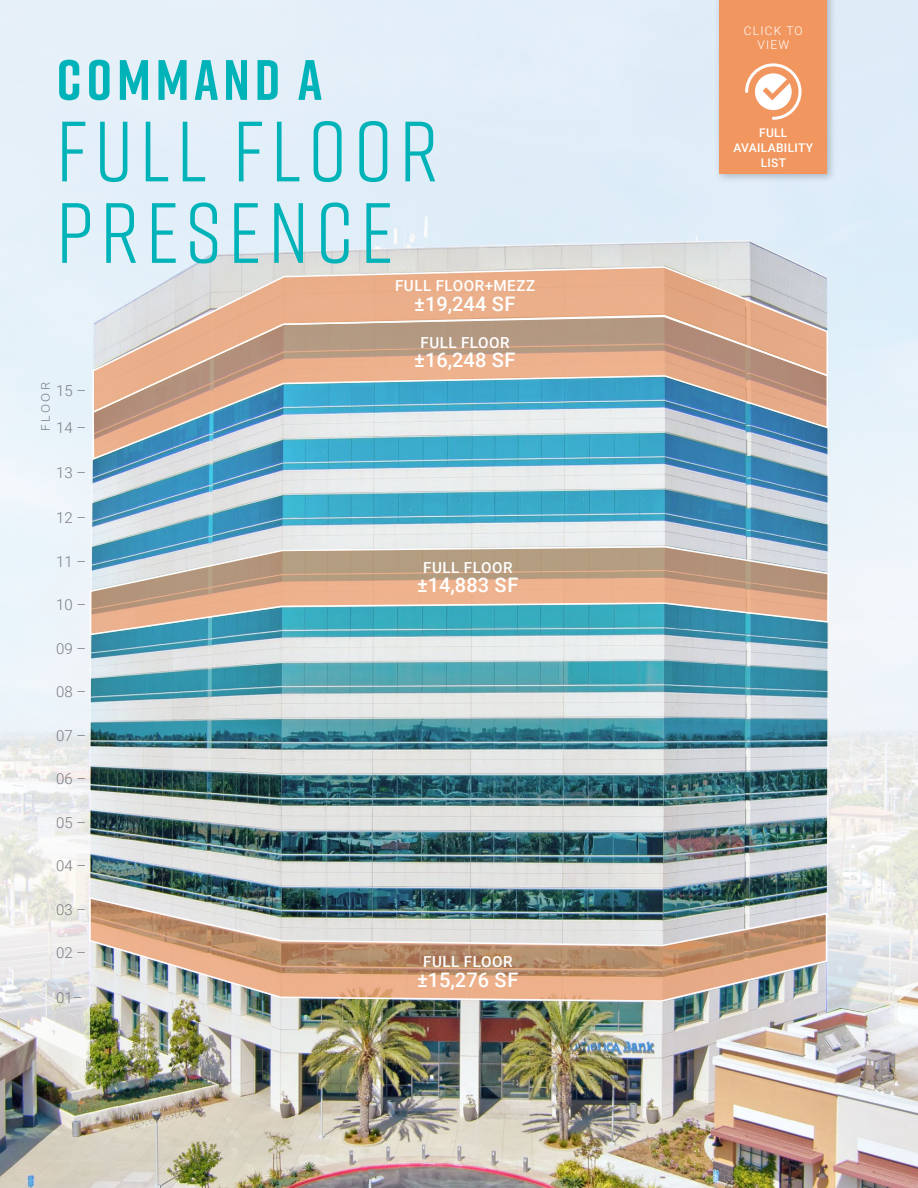
<style>
.page{position:relative;width:918px;height:1188px;background:#fff}
.page>*{position:absolute;margin:0;border:0;box-sizing:border-box;transform-origin:0 0}
.t1{font:85.2px/81.4px "Rift";letter-spacing:.085em;color:#00b3b8}
.t2{font:700 56.85px "Rift";letter-spacing:.085em;color:#00b3b8}
.t3{font:500 20.1px "Roboto";color:#fff}
.t4{font:500 15.15px "Roboto";letter-spacing:.035em;color:#fff}
.t5{font:300 15px "Roboto";color:#7a7b82}
.t6{font:500 12px/15px "Roboto";letter-spacing:.025em;color:#fff;text-align:center}
.t7{font:300 12px/14.4px "Roboto";letter-spacing:.1em;color:#fff;text-align:center}
.t8{font:300 12px "Nunito Sans";letter-spacing:.2em;color:#7a7b82}
</style>
<div class="page">
<img style="left:0;top:1062px;width:918px;height:126px">
<img style="left:0;top:0;width:918px;height:1062px">
<img style="left:91px;top:414px;width:738px;height:47px">
<svg style="left:91px;top:265px;width:738px;height:149px;background:#c5b2a3"></svg>
<svg style="left:89px;top:545px;width:741px;height:91px;background:#a7aca1"></svg>
<div style="left:714px;top:0;width:123px;height:183px;background:#000;opacity:.24"></div>
<div style="left:719px;top:0;width:108px;height:173px;background:#f1965f"></div>
<svg style="left:745px;top:63px;width:57px;height:57px"></svg>
<img style="left:88px;top:896px;width:740px;height:107px">
<h2 class="t2" style="left:57px;top:39px;width:267px">COMMAND A</h2>
<h1 class="t1" style="left:57px;top:107px;width:383px">FULL FLOOR<br>PRESENCE</h1>
<p class="t4" style="left:395px;top:275px;width:142px">FULL FLOOR+MEZZ</p>
<h3 class="t3" style="left:414px;top:290px;width:103px">±19,244 SF</h3>
<p class="t4" style="left:421px;top:332px;width:91px">FULL FLOOR</p>
<h3 class="t3" style="left:414px;top:346px;width:103px">±16,248 SF</h3>
<p class="t8" style="left:37px;top:431px;width:50px;rotate:-90deg">FLOOR</p>
<p class="t5" style="left:56px;top:380px;width:32px">15 –</p>
<p class="t5" style="left:56px;top:417px;width:32px">14 –</p>
<p class="t5" style="left:56px;top:462px;width:32px">13 –</p>
<p class="t5" style="left:56px;top:507px;width:32px">12 –</p>
<p class="t5" style="left:56px;top:551px;width:32px">11 –</p>
<p class="t5" style="left:56px;top:594px;width:32px">10 –</p>
<p class="t5" style="left:56px;top:638px;width:32px">09 –</p>
<p class="t5" style="left:56px;top:681px;width:32px">08 –</p>
<p class="t5" style="left:56px;top:725px;width:32px">07 –</p>
<p class="t5" style="left:56px;top:768px;width:32px">06 –</p>
<p class="t5" style="left:56px;top:812px;width:32px">05 –</p>
<p class="t5" style="left:56px;top:855px;width:32px">04 –</p>
<p class="t5" style="left:56px;top:899px;width:32px">03 –</p>
<p class="t5" style="left:56px;top:942px;width:32px">02 –</p>
<p class="t5" style="left:56px;top:987px;width:28px">01–</p>
<p class="t4" style="left:423px;top:557px;width:91px">FULL FLOOR</p>
<h3 class="t3" style="left:417px;top:571px;width:103px">±14,883 SF</h3>
<p class="t4" style="left:423px;top:951px;width:91px">FULL FLOOR</p>
<h3 class="t3" style="left:417px;top:966px;width:103px">±15,276 SF</h3>
<p class="t7" style="left:744px;top:23px;width:60px">CLICK TO<br>VIEW</p>
<p class="t6" style="left:733px;top:125px;width:81px">FULL<br>AVAILABILITY<br>LIST</p>
</div>
